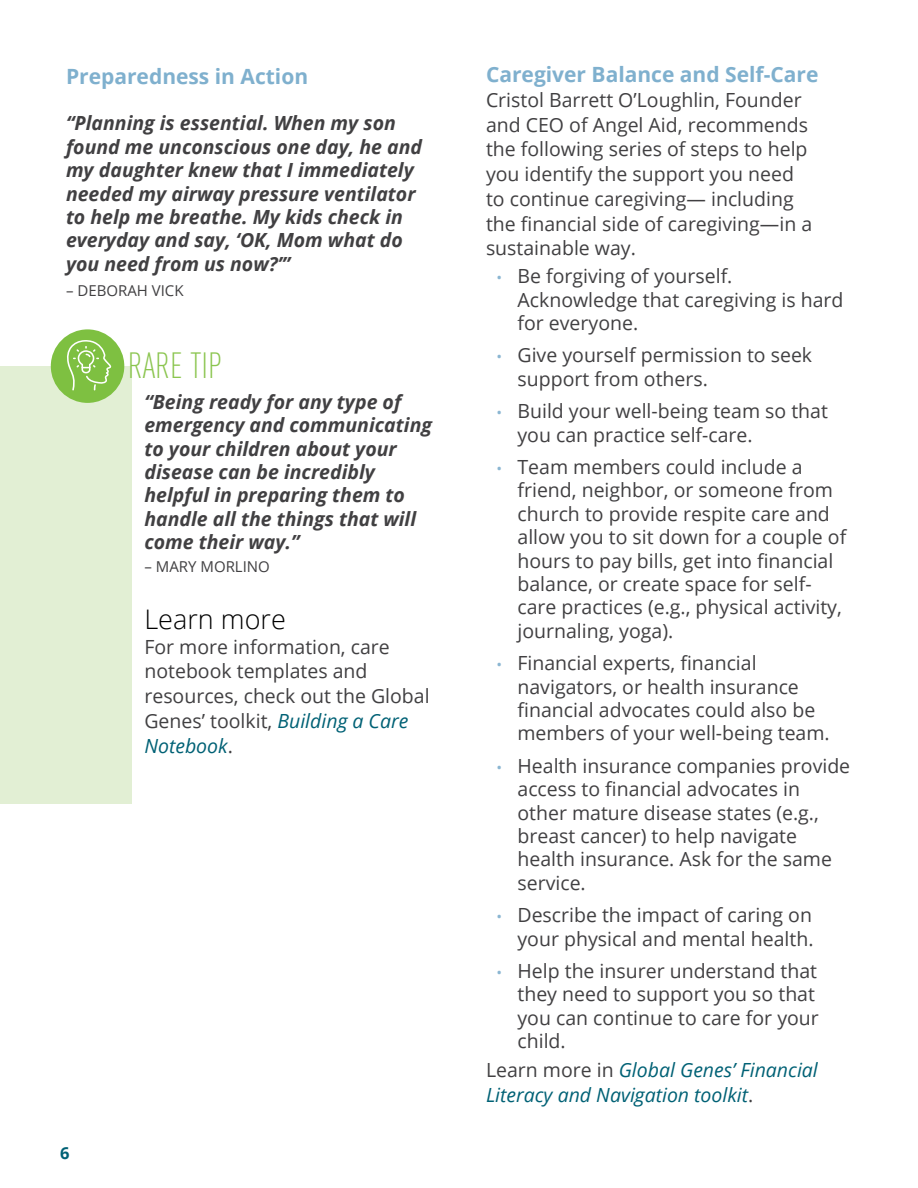
<style>
.page{position:relative;width:918px;height:1188px;background:#fff}
.page>*{position:absolute;margin:0;border:0;box-sizing:border-box;transform-origin:0 0}
.t1{font:300 36px "DIN Cond";color:#8bc54f}
.t2{font:300 27px "Open Sans";color:#000}
.t3{font:700 21px "Open Sans";color:#7fb0ce}
.t4{font:19.5px/23.4px "Open Sans";color:#414042}
.t5{font:italic 700 19.5px/23.4px "Open Sans";color:#414042}
.t6{font:italic 19.5px/24.8px "Open Sans";color:#006175}
.t7{font:700 16.5px "Open Sans";color:#006175}
.t8{font:15px "Open Sans";color:#414042}
.s1{font-style:italic;color:#006175}
.s2{font-size:15px;color:#8bb6d2}
.s3{font-style:normal;color:#414042}
</style>
<div class="page">
<div style="left:0;top:366px;width:131px;height:437px;background:#e2efd4"></div>
<div style="left:51px;top:329px;width:73px;height:74px;background:#7ec041;border-radius:50%"></div>
<svg style="left:67px;top:340px;width:44px;height:50px"></svg>
<p class="t3" style="left:66px;top:61px;width:244px">Preparedness in Action</p>
<p class="t5" style="left:66px;top:111px;width:358px">“Planning is essential. When my son found me unconscious one day, he and my daughter knew that I immediately needed my airway pressure ventilator to help me breathe. My kids check in everyday and say, ‘OK, Mom what do you need from us now?’”</p>
<p class="t8" style="left:66px;top:280px;width:119px">– DEBORAH VICK</p>
<h1 class="t1" style="left:128px;top:345px;width:96px">RARE TIP</h1>
<p class="t5" style="left:144px;top:390px;width:289px">“Being ready for any type of emergency and communicating to your children about your disease can be incredibly helpful in preparing them to handle all the things that will come their way.”</p>
<p class="t8" style="left:144px;top:556px;width:127px">– MARY MORLINO</p>
<h2 class="t2" style="left:144px;top:601px;width:143px">Learn more</h2>
<p class="t4" style="left:144px;top:634px;width:287px;line-height:24.8px">For more information, care notebook templates and resources, check out the Global<br>Genes’ toolkit, <span class="s1">Building a Care<br>Notebook</span>.</p>
<p class="t7" style="left:60px;top:1141px;width:11px">6</p>
<p class="t3" style="left:486px;top:60px;width:334px">Caregiver Balance and Self-Care</p>
<p class="t4" style="left:486px;top:87px;width:328px;line-height:24.8px">Cristol Barrett O’Loughlin, Founder and CEO of Angel Aid, recommends the following series of steps to help you identify the support you need to continue caregiving— including the financial side of caregiving—in a sustainable way.</p>
<p class="t4" style="left:518px;top:264px;width:328px;text-indent:-21px"><span class="s2">•</span> Be forgiving of yourself.<br>Acknowledge that caregiving is hard for everyone.</p>
<p class="t4" style="left:518px;top:343px;width:296px;text-indent:-21px"><span class="s2">•</span> Give yourself permission to seek support from others.</p>
<p class="t4" style="left:518px;top:399px;width:312px;text-indent:-21px"><span class="s2">•</span> Build your well-being team so that you can practice self-care.</p>
<p class="t4" style="left:518px;top:455px;width:330px;text-indent:-21px"><span class="s2">•</span> Team members could include a friend, neighbor, or someone from church to provide respite care and allow you to sit down for a couple of hours to pay bills, get into financial balance, or create space for self&shy;care practices (e.g., physical activity, journaling, yoga).</p>
<p class="t4" style="left:518px;top:651px;width:314px;text-indent:-21px"><span class="s2">•</span> Financial experts, financial navigators, or health insurance financial advocates could also be members of your well-being team.</p>
<p class="t4" style="left:518px;top:754px;width:334px;text-indent:-21px"><span class="s2">•</span> Health insurance companies provide access to financial advocates in other mature disease states (e.g., breast cancer) to help navigate health insurance. Ask for the same service.</p>
<p class="t4" style="left:496px;top:903px;width:319px;text-align:right"><span class="s2">•</span> Describe the impact of caring on your physical and mental health.</p>
<p class="t4" style="left:518px;top:959px;width:303px;text-indent:-21px"><span class="s2">•</span> Help the insurer understand that they need to support you so that you can continue to care for your child.</p>
<p class="t6" style="left:486px;top:1057px;width:333px"><span class="s3">Learn more in</span> Global Genes’ Financial<br>Literacy and Navigation toolkit<span class="s3">.</span></p>
</div>
